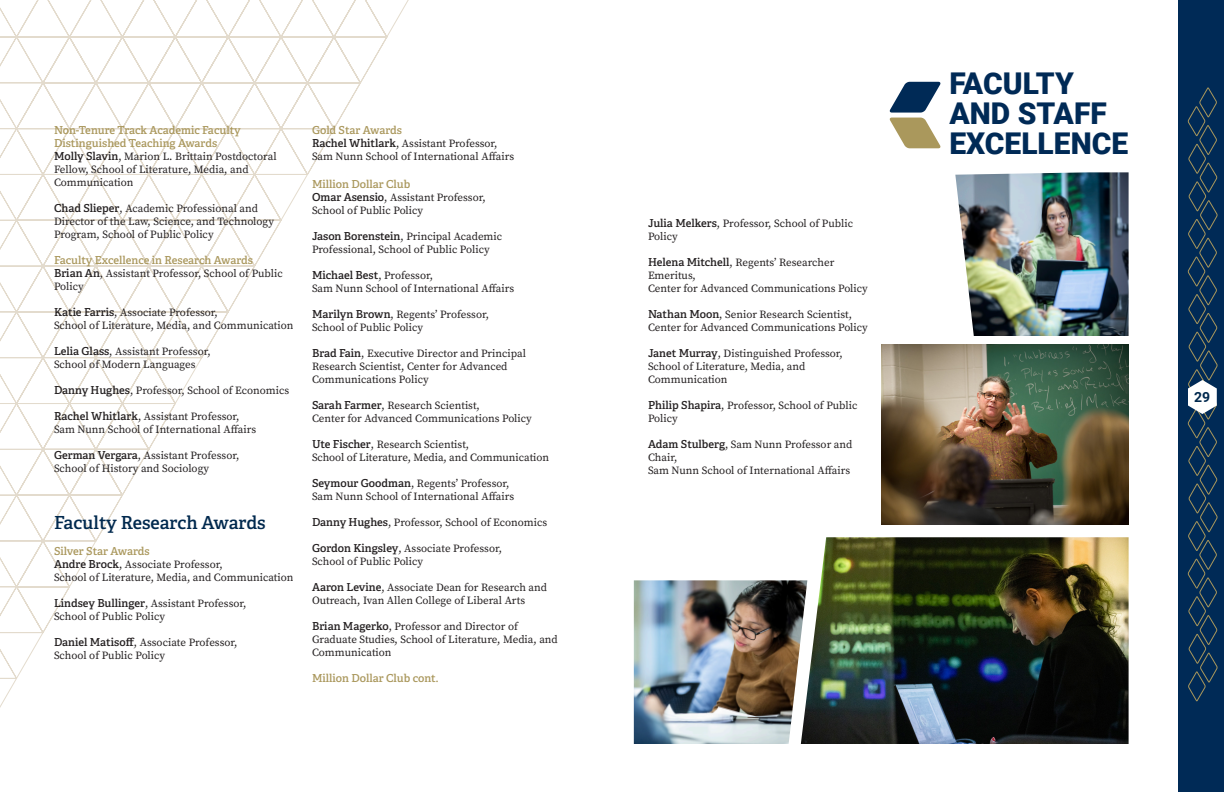
<style>
.page{position:relative;width:1224px;height:792px;background:#fff}
.page>*{position:absolute;margin:0;border:0;box-sizing:border-box;transform-origin:0 0}
.t1{font:900 30px/30px "Roboto";color:#002a56}
.t2{font:600 18px "Adelle";letter-spacing:-.005em;color:#00294e}
.t3{font:700 14px "Roboto";color:#00294e}
.t4{font:11px/13px "Source Serif Pro";color:#231f20}
.t5{font:600 11px/13px "Adelle";color:#aa985d}
.t6{font:600 11px "Adelle";color:#231f20}
.s1{font-family:"Adelle";font-weight:600}
.s2{font-family:"Source Serif Pro";font-weight:400}
</style>
<div class="page">
<svg style="left:149px;top:0;width:260px;height:450px"></svg>
<svg style="left:0;top:0;width:149px;height:708px"></svg>
<svg style="left:889px;top:82px;width:52px;height:66px"></svg>
<img style="left:881px;top:345px;width:248px;height:180px">
<img style="left:807px;top:537px;width:322px;height:207px">
<img style="left:634px;top:580px;width:173px;height:164px">
<img style="left:955px;top:172px;width:174px;height:164px">
<div style="left:1178px;top:0;width:46px;height:792px;background:#002a56"></div>
<svg style="left:1188px;top:87px;width:30px;height:615px"></svg>
<p class="t5" style="left:54px;top:124px;width:188px">Non-Tenure Track Academic Faculty<br>Distinguished Teaching Awards</p>
<p class="t4" style="left:54px;top:150px;width:224px"><span class="s1">Molly Slavin</span>, Marion L. Brittain Postdoctoral<br>Fellow, School of Literature, Media, and<br>Communication</p>
<p class="t4" style="left:54px;top:202px;width:222px"><span class="s1">Chad Slieper</span>, Academic Professional and<br>Director of the Law, Science, and Technology<br>Program, School of Public Policy</p>
<p class="t5" style="left:54px;top:254px;width:201px">Faculty Excellence in Research Awards</p>
<p class="t4" style="left:54px;top:267px;width:230px"><span class="s1">Brian An</span>, Assistant Professor, School of Public<br>Policy</p>
<p class="t4" style="left:54px;top:306px;width:165px"><span class="s1">Katie Farris</span>, Associate Professor,</p>
<p class="t4" style="left:54px;top:319px;width:241px">School of Literature, Media, and Communication</p>
<p class="t4" style="left:54px;top:345px;width:158px"><span class="s1">Lelia Glass</span>, Assistant Professor,</p>
<p class="t4" style="left:54px;top:358px;width:143px">School of Modern Languages</p>
<p class="t4" style="left:54px;top:384px;width:237px"><span class="s1">Danny Hughes</span>, Professor, School of Economics</p>
<p class="t4" style="left:54px;top:410px;width:187px"><span class="s1">Rachel Whitlark</span>, Assistant Professor,</p>
<p class="t4" style="left:54px;top:423px;width:204px">Sam Nunn School of International Affairs</p>
<p class="t4" style="left:54px;top:449px;width:187px"><span class="s1">German Vergara</span>, Assistant Professor,</p>
<p class="t4" style="left:54px;top:462px;width:157px">School of History and Sociology</p>
<p class="t2" style="left:54px;top:511px;width:213px">Faculty Research Awards</p>
<p class="t5" style="left:54px;top:544px;width:97px">Silver Star Awards</p>
<p class="t4" style="left:54px;top:557px;width:170px"><span class="s1">Andre Brock</span>, Associate Professor,</p>
<p class="t4" style="left:54px;top:570px;width:241px">School of Literature, Media, and Communication</p>
<p class="t4" style="left:54px;top:596px;width:194px"><span class="s1">Lindsey Bullinger</span>, Assistant Professor,</p>
<p class="t4" style="left:54px;top:609px;width:113px">School of Public Policy</p>
<p class="t4" style="left:54px;top:635px;width:185px"><span class="s1">Daniel Matisoff</span>, Associate Professor,</p>
<p class="t4" style="left:54px;top:648px;width:113px">School of Public Policy</p>
<p class="t5" style="left:312px;top:124px;width:92px">Gold Star Awards</p>
<p class="t4" style="left:312px;top:137px;width:187px"><span class="s1">Rachel Whitlark</span>, Assistant Professor,</p>
<p class="t4" style="left:312px;top:150px;width:204px">Sam Nunn School of International Affairs</p>
<p class="t5" style="left:312px;top:177px;width:100px">Million Dollar Club</p>
<p class="t4" style="left:312px;top:191px;width:175px"><span class="s1">Omar Asensio</span>, Assistant Professor,</p>
<p class="t4" style="left:312px;top:204px;width:113px">School of Public Policy</p>
<p class="t4" style="left:312px;top:230px;width:192px"><span class="s1">Jason Borenstein</span>, Principal Academic</p>
<p class="t4" style="left:312px;top:243px;width:179px">Professional, School of Public Policy</p>
<p class="t6" style="left:312px;top:268px;width:123px">Michael Best<span class="s2">, Professor,</span></p>
<p class="t4" style="left:312px;top:282px;width:204px">Sam Nunn School of International Affairs</p>
<p class="t4" style="left:312px;top:308px;width:179px"><span class="s1">Marilyn Brown</span>, Regents’ Professor,</p>
<p class="t4" style="left:312px;top:321px;width:113px">School of Public Policy</p>
<p class="t4" style="left:312px;top:347px;width:216px"><span class="s1">Brad Fain</span>, Executive Director and Principal</p>
<p class="t4" style="left:312px;top:360px;width:197px">Research Scientist, Center for Advanced<br>Communications Policy</p>
<p class="t4" style="left:312px;top:399px;width:169px"><span class="s1">Sarah Farmer</span>, Research Scientist,</p>
<p class="t4" style="left:312px;top:412px;width:221px">Center for Advanced Communications Policy</p>
<p class="t4" style="left:312px;top:438px;width:159px"><span class="s1">Ute Fischer</span>, Research Scientist,</p>
<p class="t4" style="left:312px;top:451px;width:239px">School of Literature, Media, and Communication</p>
<p class="t4" style="left:312px;top:477px;width:199px"><span class="s1">Seymour Goodman</span>, Regents’ Professor,</p>
<p class="t4" style="left:312px;top:490px;width:204px">Sam Nunn School of International Affairs</p>
<p class="t4" style="left:312px;top:516px;width:237px"><span class="s1">Danny Hughes</span>, Professor, School of Economics</p>
<p class="t4" style="left:312px;top:542px;width:192px"><span class="s1">Gordon Kingsley</span>, Associate Professor,</p>
<p class="t4" style="left:312px;top:555px;width:113px">School of Public Policy</p>
<p class="t4" style="left:312px;top:581px;width:237px"><span class="s1">Aaron Levine</span>, Associate Dean for Research and</p>
<p class="t4" style="left:312px;top:594px;width:215px">Outreach, Ivan Allen College of Liberal Arts</p>
<p class="t4" style="left:312px;top:620px;width:247px"><span class="s1">Brian Magerko</span>, Professor and Director of<br>Graduate Studies, School of Literature, Media, and<br>Communication</p>
<p class="t5" style="left:312px;top:671px;width:128px">Million Dollar Club cont.</p>
<p class="t4" style="left:648px;top:217px;width:207px"><span class="s1">Julia Melkers</span>, Professor, School of Public<br>Policy</p>
<p class="t4" style="left:648px;top:256px;width:188px"><span class="s1">Helena Mitchell</span>, Regents’ Researcher<br>Emeritus,</p>
<p class="t4" style="left:648px;top:282px;width:221px">Center for Advanced Communications Policy</p>
<p class="t4" style="left:648px;top:308px;width:206px"><span class="s1">Nathan Moon</span>, Senior Research Scientist,</p>
<p class="t4" style="left:648px;top:321px;width:221px">Center for Advanced Communications Policy</p>
<p class="t4" style="left:648px;top:347px;width:196px"><span class="s1">Janet Murray</span>, Distinguished Professor,<br>School of Literature, Media, and<br>Communication</p>
<p class="t4" style="left:648px;top:399px;width:211px"><span class="s1">Philip Shapira</span>, Professor, School of Public<br>Policy</p>
<p class="t4" style="left:648px;top:438px;width:206px"><span class="s1">Adam Stulberg</span>, Sam Nunn Professor and<br>Chair,</p>
<p class="t4" style="left:648px;top:464px;width:204px">Sam Nunn School of International Affairs</p>
<p class="t1" style="left:949px;top:68px;width:180px">FACULTY<br>AND STAFF<br>EXCELLENCE</p>
<p class="t3" style="left:1194px;top:387px;width:18px">29</p>
</div>
